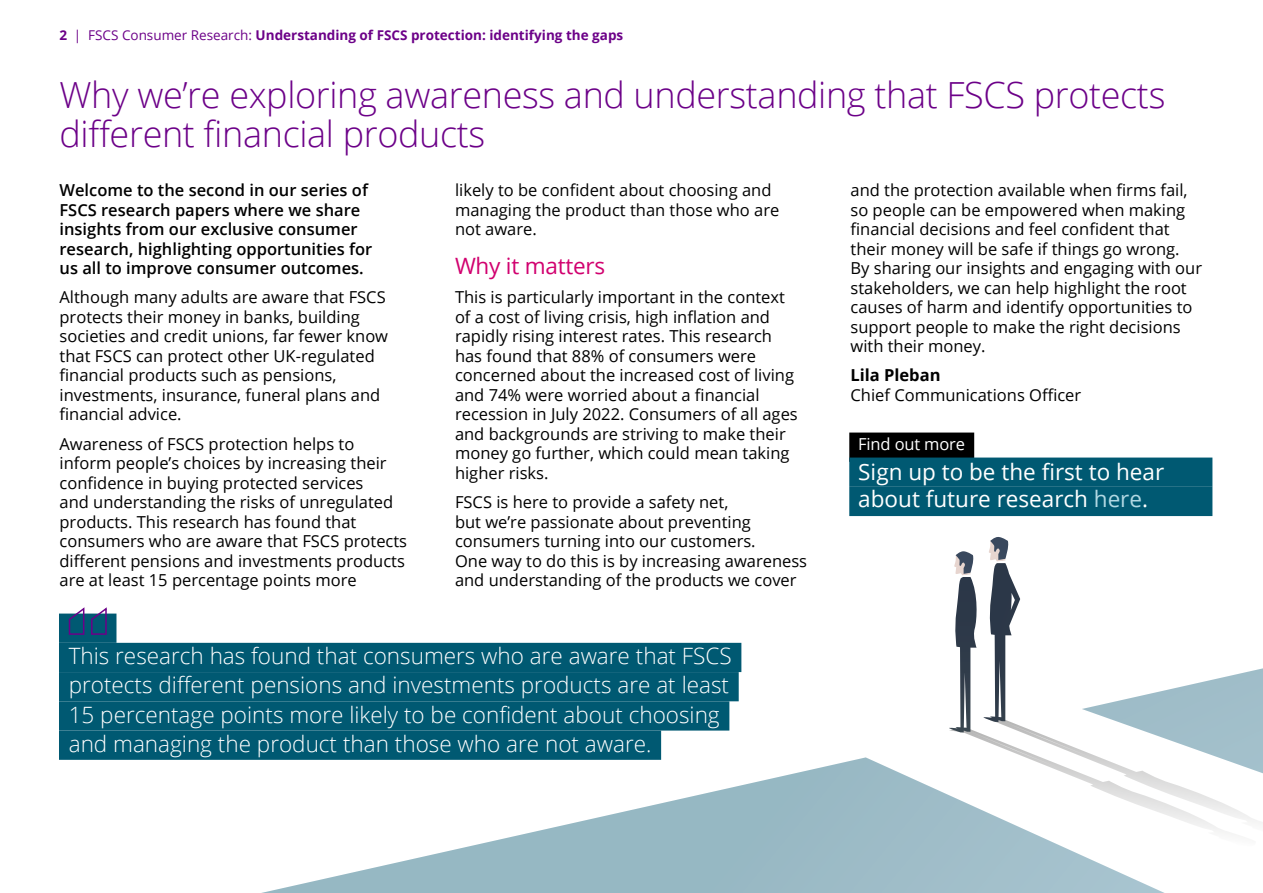
<style>
.page{position:relative;width:1263px;height:893px;background:#fff}
.page>*{position:absolute;margin:0;border:0;box-sizing:border-box;transform-origin:0 0}
.A_Head_24_26pt_light{font:300 36px/39px "Open Sans";letter-spacing:-.01em;color:#6c0088}
.Quote_blue{font:300 22.5px "Open Sans";color:#fff}
.Boxout_head_blue{font:22.5px "Open Sans";color:#fff}
.B_head_15_19_5pt{font:22.5px "Open Sans";letter-spacing:-.01em;color:#d1006f}
.Open_Sans_text_11_13{font:16.5px/19.5px "Open Sans";color:#000}
.Standfirst{font:600 16.5px/19.5px "Open Sans";color:#000}
.Boxout_head_black_sm{font:16.5px "Open Sans";letter-spacing:-.01em;color:#fff}
.t1{font:700 13.5px "Open Sans";color:#6c0088}
.s1{font-weight:400}
.s2{font-weight:700}
.s3{color:#b2d8e3}
</style>
<div class="page">
<svg style="left:261px;top:757px;width:821px;height:136px"></svg>
<svg style="left:948px;top:537px;width:134px;height:309px"></svg>
<svg style="left:1082px;top:668px;width:181px;height:225px"></svg>
<div style="left:59px;top:614px;width:57px;height:29px;background:#005972"></div>
<div style="left:59px;top:643px;width:682px;height:29px;background:#005972"></div>
<div style="left:59px;top:672px;width:680px;height:29px;background:#005972"></div>
<div style="left:59px;top:701px;width:670px;height:30px;background:#005972"></div>
<div style="left:59px;top:731px;width:602px;height:29px;background:#005972"></div>
<svg style="left:67px;top:607px;width:40px;height:28px"></svg>
<div style="left:849px;top:433px;width:125px;height:29px;background:#000"></div>
<div style="left:849px;top:458px;width:363px;height:29px;background:#005972"></div>
<div style="left:849px;top:487px;width:363px;height:29px;background:#005972"></div>
<p class="t1" style="left:60px;top:26px;width:565px">2 <span class="s1">| FSCS Consumer Research:</span> Understanding of FSCS protection: identifying the gaps</p>
<h1 class="A_Head_24_26pt_light" style="left:60px;top:75px;width:1107px">Why we’re exploring awareness and understanding that FSCS protects different financial products</h1>
<p class="Standfirst" style="left:60px;top:180px;width:314px">Welcome to the second in our series of FSCS research papers where we share insights from our exclusive consumer research, highlighting opportunities for us all to improve consumer outcomes.</p>
<p class="Open_Sans_text_11_13" style="left:60px;top:287px;width:330px">Although many adults are aware that FSCS protects their money in banks, building societies and credit unions, far fewer know that FSCS can protect other UK-regulated financial products such as pensions, investments, insurance, funeral plans and financial advice.</p>
<p class="Open_Sans_text_11_13" style="left:60px;top:433px;width:349px">Awareness of FSCS protection helps to inform people’s choices by increasing their confidence in buying protected services<br>and understanding the risks of unregulated products. This research has found that consumers who are aware that FSCS protects different pensions and investments products are at least 15 percentage points more</p>
<p class="Open_Sans_text_11_13" style="left:850px;top:180px;width:353px">and the protection available when firms fail, so people can be empowered when making financial decisions and feel confident that their money will be safe if things go wrong.<br>By sharing our insights and engaging with our stakeholders, we can help highlight the root causes of harm and identify opportunities to support people to make the right decisions with their money.</p>
<p class="Open_Sans_text_11_13" style="left:850px;top:365px;width:232px"><span class="s2">Lila Pleban<br></span>Chief Communications Officer</p>
<p class="Open_Sans_text_11_13" style="left:455px;top:180px;width:326px">likely to be confident about choosing and managing the product than those who are not aware.</p>
<h2 class="B_head_15_19_5pt" style="left:455px;top:250px;width:152px">Why it matters</h2>
<p class="Open_Sans_text_11_13" style="left:455px;top:287px;width:344px">This is particularly important in the context of a cost of living crisis, high inflation and rapidly rising interest rates. This research has found that 88% of consumers were concerned about the increased cost of living and 74% were worried about a financial recession in July 2022. Consumers of all ages and backgrounds are striving to make their money go further, which could mean taking higher risks.</p>
<p class="Open_Sans_text_11_13" style="left:455px;top:492px;width:354px">FSCS is here to provide a safety net,<br>but we’re passionate about preventing consumers turning into our customers.<br>One way to do this is by increasing awareness and understanding of the products we cover</p>
<h3 class="Boxout_head_black_sm" style="left:858px;top:432px;width:108px">Find out more</h3>
<h3 class="Boxout_head_blue" style="left:858px;top:457px;width:307px">Sign up to be the first to hear</h3>
<h3 class="Boxout_head_blue" style="left:858px;top:483px;width:291px">about future research <span class="s3">here</span>.</h3>
<p class="Quote_blue" style="left:69px;top:640px;width:664px">This research has found that consumers who are aware that FSCS</p>
<p class="Quote_blue" style="left:69px;top:670px;width:662px">protects different pensions and investments products are at least</p>
<p class="Quote_blue" style="left:69px;top:699px;width:652px">15 percentage points more likely to be confident about choosing</p>
<p class="Quote_blue" style="left:69px;top:728px;width:584px">and managing the product than those who are not aware.</p>
</div>
